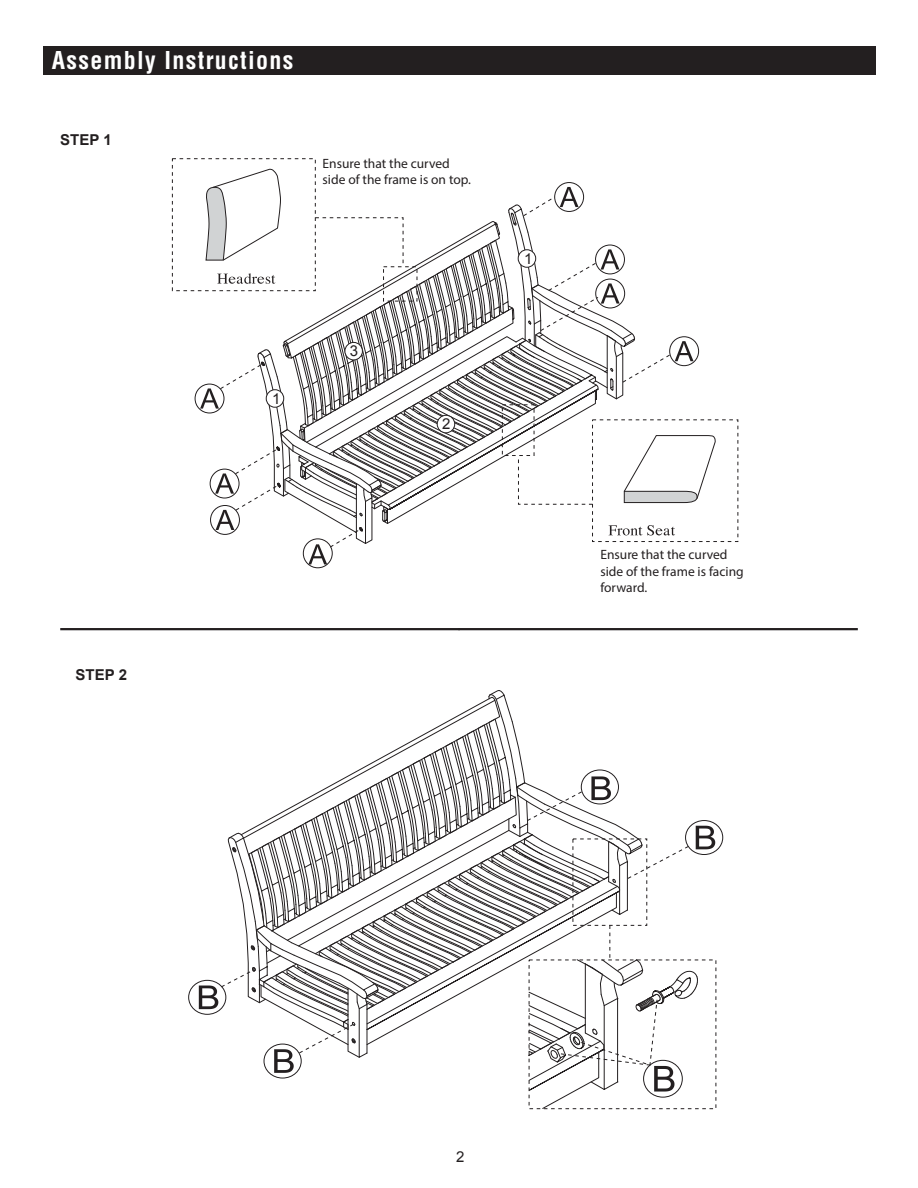
<style>
.page{position:relative;width:918px;height:1188px;background:#fff}
.page>*{position:absolute;margin:0;border:0;box-sizing:border-box;transform-origin:0 0}
.t1{font:700 condensed 24px "Helvetica";letter-spacing:.055em;color:#fff}
.t2{font:700 15px "Arial";color:#231f20}
.t3{font:15px "Arial";color:#231f20}
.t4{font:13.5px/16.2px "Myriad Pro";color:#231f20}
</style>
<div class="page">
<div style="left:43px;top:46px;width:832px;height:29px;background:#231f20"></div>
<hr style="left:60px;top:628px;width:400px;height:2px;background:#231f20">
<hr style="left:459px;top:628px;width:399px;height:2px;background:#231f20">
<div style="left:195px;top:384px;width:29px;height:29px;border:1px solid #231f20;border-radius:50%"></div>
<div style="left:303px;top:538px;width:30px;height:30px;border:1px solid #231f20;border-radius:50%"></div>
<div style="left:172px;top:158px;width:144px;height:133px;border:1px dashed #231f20"></div>
<svg style="left:200px;top:169px;width:516px;height:395px"></svg>
<div style="left:188px;top:980px;width:38px;height:35px;border:1px solid #231f20;border-radius:50%"></div>
<div style="left:685px;top:820px;width:38px;height:35px;border:1px solid #231f20;border-radius:50%"></div>
<svg style="left:199px;top:690px;width:516px;height:419px"></svg>
<h1 class="t1" style="left:52px;top:46px;width:243px">Assembly Instructions</h1>
<p class="t2" style="left:60px;top:130px;width:53px">STEP 1</p>
<p class="t4" style="left:323px;top:155px;width:150px">Ensure that the curved side of the frame is on top.</p>
<p class="t3" style="left:272px;top:389px;width:10px">1</p>
<p class="t3" style="left:350px;top:341px;width:10px">3</p>
<p class="t3" style="left:442px;top:414px;width:10px">2</p>
<p class="t3" style="left:524px;top:249px;width:10px">1</p>
<p class="t2" style="left:76px;top:664px;width:53px">STEP 2</p>
<p class="t4" style="left:600px;top:547px;width:145px">Ensure that the curved side of the frame is facing forward.</p>
<p class="t3" style="left:456px;top:1147px;width:10px">2</p>
</div>
